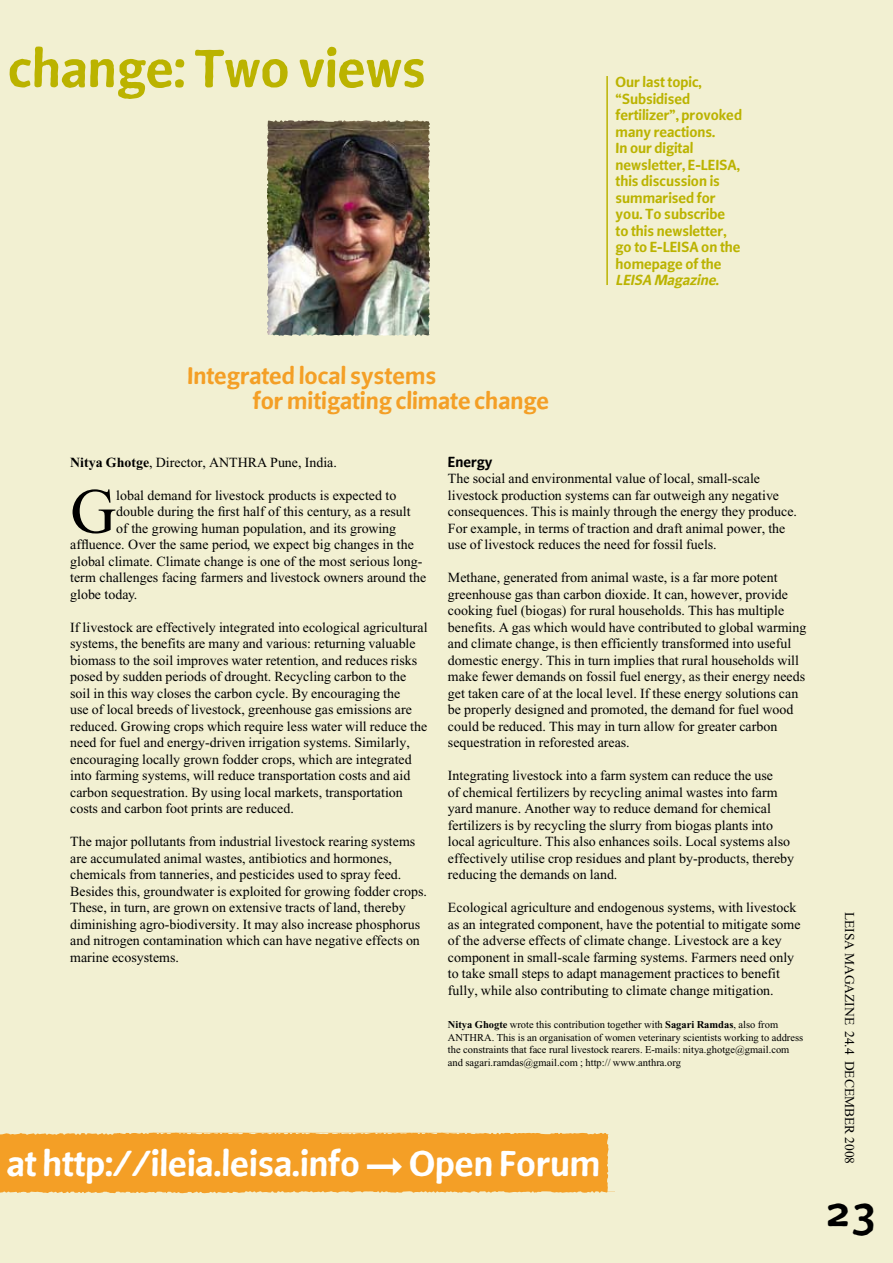
<style>
.page{position:relative;width:893px;height:1263px;background:#f2f0d2}
.page>*{position:absolute;margin:0;border:0;box-sizing:border-box;transform-origin:0 0}
.t1{font:63.75px "Times New Roman";color:#000}
.t2{font:60px "Beo Sans Bold R11";color:#bbb300}
.t3{font:48px "Beo Sans Bold R11";color:#000}
.t4{font:40.5px "Beo Sans Bold R11";color:#fff}
.t5{font:27px/24.8px "Beo Sans Bold R11";color:#f49f26}
.t6{font:16.5px/16.5px "Beo Sans Bold R11";color:#bbb300}
.t7{font:16.5px "Beo Sans Bold R11";color:#000}
.t8{font:13.95px/16.5px "Times New Roman";color:#000}
.t9{font:13.5px "Times New Roman";color:#000}
.t10{font:10.5px/12.6px "Times New Roman";color:#000}
.s1{font-style:italic}
.s2{font-weight:700}
</style>
<div class="page">
<img style="left:267px;top:120px;width:163px;height:216px">
<svg style="left:0;top:1132px;width:615px;height:62px;background:#f3a330"></svg>
<hr style="left:606px;top:76px;width:2px;height:209px;background:#bbb300">
<h2 class="t2" style="left:8px;top:39px;width:419px">change: Two views</h2>
<p class="t6" style="left:616px;top:74px;width:128px">Our last topic, “Subsidised fertilizer”, provoked many reactions.<br>In our digital newsletter, E-LEISA, this discussion is summarised for you. To subscribe to this newsletter, go to E-LEISA on the homepage of the<br><span class="s1">LEISA Magazine</span>.</p>
<h3 class="t5" style="left:253px;top:364px;width:298px;text-indent:-66px">Integrated local systems<br>for mitigating climate change</h3>
<p class="t8" style="left:70px;top:454px;width:268px"><span class="s2">Nitya Ghotge</span>, Director, ANTHRA Pune, India.</p>
<h1 class="t1" style="left:70px;top:477px;width:48px">G</h1>
<p class="t8" style="left:116px;top:487px;width:282px">lobal demand for livestock products is expected to</p>
<p class="t8" style="left:116px;top:503px;width:296px">double during the first half of this century, as a result</p>
<p class="t8" style="left:116px;top:520px;width:281px">of the growing human population, and its growing</p>
<p class="t8" style="left:70px;top:536px;width:345px">affluence. Over the same period, we expect big changes in the</p>
<p class="t8" style="left:70px;top:553px;width:354px">global climate. Climate change is one of the most serious long-</p>
<p class="t8" style="left:70px;top:569px;width:358px">term challenges facing farmers and livestock owners around the</p>
<p class="t8" style="left:70px;top:586px;width:69px">globe today.</p>
<p class="t8" style="left:70px;top:619px;width:359px">If livestock are effectively integrated into ecological agricultural systems, the benefits are many and various: returning valuable biomass to the soil improves water retention, and reduces risks posed by sudden periods of drought. Recycling carbon to the soil in this way closes the carbon cycle. By encouraging the<br>use of local breeds of livestock, greenhouse gas emissions are reduced. Growing crops which require less water will reduce the need for fuel and energy-driven irrigation systems. Similarly, encouraging locally grown fodder crops, which are integrated into farming systems, will reduce transportation costs and aid carbon sequestration. By using local markets, transportation costs and carbon foot prints are reduced.</p>
<p class="t8" style="left:70px;top:833px;width:358px">The major pollutants from industrial livestock rearing systems are accumulated animal wastes, antibiotics and hormones, chemicals from tanneries, and pesticides used to spray feed.<br>Besides this, groundwater is exploited for growing fodder crops.<br>These, in turn, are grown on extensive tracts of land, thereby diminishing agro-biodiversity. It may also increase phosphorus and nitrogen contamination which can have negative effects on marine ecosystems.</p>
<p class="t7" style="left:448px;top:453px;width:46px">Energy</p>
<p class="t8" style="left:448px;top:470px;width:351px">The social and environmental value of local, small-scale livestock production systems can far outweigh any negative consequences. This is mainly through the energy they produce.<br>For example, in terms of traction and draft animal power, the use of livestock reduces the need for fossil fuels.</p>
<p class="t8" style="left:448px;top:569px;width:360px">Methane, generated from animal waste, is a far more potent greenhouse gas than carbon dioxide. It can, however, provide cooking fuel (biogas) for rural households. This has multiple benefits. A gas which would have contributed to global warming and climate change, is then efficiently transformed into useful domestic energy. This in turn implies that rural households will make fewer demands on fossil fuel energy, as their energy needs get taken care of at the local level. If these energy solutions can be properly designed and promoted, the demand for fuel wood could be reduced. This may in turn allow for greater carbon sequestration in reforested areas.</p>
<p class="t8" style="left:448px;top:767px;width:348px">Integrating livestock into a farm system can reduce the use<br>of chemical fertilizers by recycling animal wastes into farm yard manure. Another way to reduce demand for chemical fertilizers is by recycling the slurry from biogas plants into local agriculture. This also enhances soils. Local systems also effectively utilise crop residues and plant by-products, thereby reducing the demands on land.</p>
<p class="t8" style="left:448px;top:899px;width:354px">Ecological agriculture and endogenous systems, with livestock as an integrated component, have the potential to mitigate some of the adverse effects of climate change. Livestock are a key component in small-scale farming systems. Farmers need only to take small steps to adapt management practices to benefit fully, while also contributing to climate change mitigation.</p>
<p class="t10" style="left:448px;top:1018px;width:357px"><span class="s2">Nitya Ghogte</span> wrote this contribution together with <span class="s2">Sagari Ramdas</span>, also from ANTHRA. This is an organisation of women veterinary scientists working to address the constraints that face rural livestock rearers. E-mails: nitya.ghotge@gmail.com and sagari.ramdas@gmail.com ; http:// www.anthra.org</p>
<h3 class="t4" style="left:7px;top:1143px;width:595px">at http://ileia.leisa.info ➞ Open Forum</h3>
<p class="t9" style="left:857px;top:911px;width:254px;rotate:90deg">LEISA Magazine 24.4 december 2008</p>
<h3 class="t3" style="left:824px;top:1187px;width:54px">23</h3>
</div>
